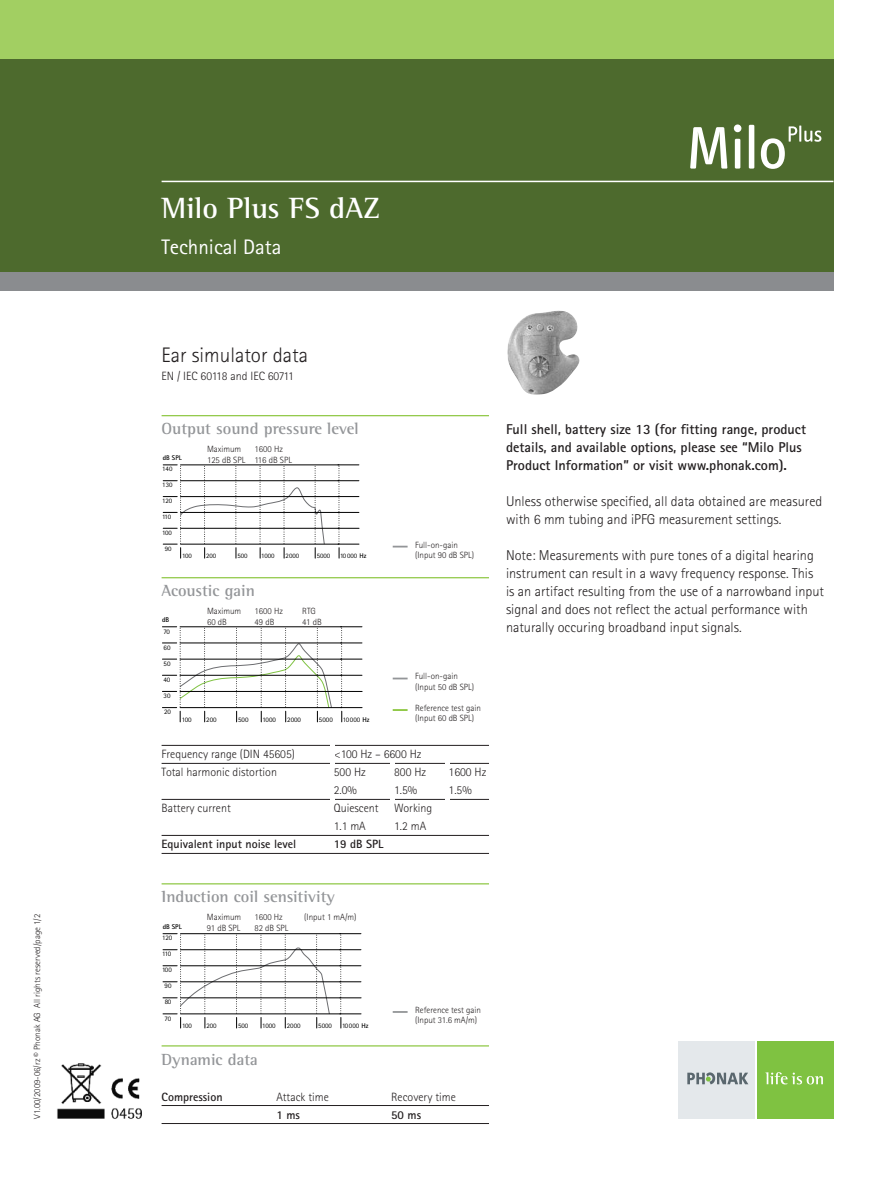
<style>
.page{position:relative;width:893px;height:1191px;background:#fff}
.page>*{position:absolute;margin:0;border:0;box-sizing:border-box;transform-origin:0 0}
.t1{font:700 30px "Rotis Semi Serif";color:#fff}
.t2{font:300 21px "Rotis Sans Serif";color:#231f20}
.t3{font:21px "Rotis Sans Serif";color:#fff}
.t4{font:700 16.5px "Rotis Semi Serif";color:#939598}
.t5{font:300 14.25px/18px "Rotis Sans Serif";color:#231f20}
.t6{font:700 14.25px/18px "Rotis Sans Serif";color:#231f20}
.t7{font:300 12px/18px "Rotis Sans Serif";color:#231f20}
.t8{font:700 12px "Rotis Sans Serif";color:#231f20}
.t9{font:300 9px/10.5px "Rotis Sans Serif";color:#231f20}
.t10{font:6.9px "Rotis Sans Serif";color:#000}
.t11{font:700 6.9px "Rotis Sans Serif";color:#000}
.t12{font:6.75px "Rotis Sans Serif";color:#000}
.t13{font:700 6.75px "Rotis Sans Serif";color:#000}
.s1{font-weight:700}
</style>
<div class="page">
<img style="left:57px;top:1063px;width:85px;height:56px">
<hr style="left:180px;top:642px;width:162px;height:1px;background:#000">
<hr style="left:180px;top:659px;width:162px;height:1px;background:#000">
<hr style="left:180px;top:675px;width:162px;height:1px;background:#000">
<hr style="left:180px;top:691px;width:162px;height:1px;background:#000">
<hr style="left:180px;top:707px;width:162px;height:1px;background:#000">
<hr style="left:180px;top:626px;width:162px;height:1px;background:#000">
<svg style="left:341px;top:626px;width:21px;height:96px"></svg>
<svg style="left:162px;top:626px;width:170px;height:96px"></svg>
<div style="left:0;top:0;width:833px;height:272px;background:#a2cf62"></div>
<div style="left:757px;top:1041px;width:76px;height:77px;background:#7fc241"></div>
<svg style="left:765px;top:1072px;width:58px;height:12px"></svg>
<div style="left:678px;top:1041px;width:77px;height:77px;background:#e4e8eb"></div>
<svg style="left:687px;top:1072px;width:61px;height:12px"></svg>
<div style="left:0;top:272px;width:833px;height:18px;background:#8a8c8f"></div>
<div style="left:0;top:60px;width:833px;height:212px;background:#4d6a2d"></div>
<img style="left:507px;top:310px;width:72px;height:84px">
<hr style="left:162px;top:181px;width:671px;height:1px;background:#fff">
<hr style="left:162px;top:415px;width:327px;height:1px;background:#8bc63e">
<svg style="left:393px;top:546px;width:15px;height:1px"></svg>
<hr style="left:162px;top:577px;width:327px;height:1px;background:#8bc63e">
<svg style="left:393px;top:709px;width:15px;height:2px"></svg>
<svg style="left:393px;top:677px;width:15px;height:2px"></svg>
<hr style="left:162px;top:745px;width:327px;height:1px;background:#231f20">
<hr style="left:162px;top:763px;width:327px;height:1px;background:#231f20">
<hr style="left:162px;top:799px;width:327px;height:1px;background:#231f20">
<hr style="left:162px;top:835px;width:327px;height:1px;background:#231f20">
<hr style="left:162px;top:853px;width:327px;height:1px;background:#231f20">
<hr style="left:330px;top:742px;width:4px;height:91px;background:#fff">
<hr style="left:390px;top:761px;width:4px;height:72px;background:#fff">
<div style="left:445px;top:761px;width:5px;height:72px;background:#fff"></div>
<hr style="left:162px;top:1045px;width:327px;height:1px;background:#8bc63e">
<hr style="left:162px;top:1105px;width:327px;height:1px;background:#231f20">
<hr style="left:162px;top:1123px;width:327px;height:1px;background:#231f20">
<hr style="left:180px;top:480px;width:159px;height:1px;background:#000">
<hr style="left:180px;top:496px;width:159px;height:1px;background:#000">
<hr style="left:180px;top:512px;width:159px;height:1px;background:#000">
<hr style="left:180px;top:528px;width:159px;height:1px;background:#000">
<hr style="left:181px;top:544px;width:158px;height:1px;background:#000">
<hr style="left:180px;top:464px;width:159px;height:1px;background:#000">
<svg style="left:338px;top:464px;width:21px;height:94px"></svg>
<svg style="left:163px;top:464px;width:162px;height:94px"></svg>
<hr style="left:180px;top:949px;width:161px;height:1px;background:#000">
<hr style="left:180px;top:965px;width:161px;height:1px;background:#000">
<hr style="left:180px;top:981px;width:161px;height:1px;background:#000">
<hr style="left:180px;top:997px;width:161px;height:1px;background:#000">
<hr style="left:181px;top:1013px;width:160px;height:1px;background:#000">
<hr style="left:180px;top:933px;width:161px;height:1px;background:#000">
<svg style="left:340px;top:933px;width:21px;height:95px"></svg>
<svg style="left:163px;top:933px;width:167px;height:95px"></svg>
<hr style="left:162px;top:883px;width:327px;height:1px;background:#8bc63e">
<svg style="left:393px;top:1011px;width:15px;height:1px"></svg>
<svg style="left:690px;top:127px;width:37px;height:42px"></svg>
<svg style="left:734px;top:124px;width:7px;height:45px"></svg>
<div style="left:749px;top:125px;width:5px;height:44px;background:#fff"></div>
<svg style="left:761px;top:126px;width:60px;height:43px"></svg>
<p class="t9" style="left:33px;top:1118px;width:206px;rotate:-90deg">V1.00/2009-06/rz © Phonak AG All rights reserved/page 1/2</p>
<h1 class="t1" style="left:162px;top:198px;width:220px">Milo Plus FS dAZ</h1>
<h2 class="t3" style="left:162px;top:240px;width:121px">Technical Data</h2>
<h2 class="t2" style="left:162px;top:348px;width:148px">Ear simulator data</h2>
<p class="t7" style="left:162px;top:368px;width:134px">EN / IEC 60118 and IEC 60711</p>
<p class="t4" style="left:162px;top:423px;width:199px">Output sound pressure level</p>
<p class="t13" style="left:163px;top:456px;width:20px">dB SPL</p>
<p class="t12" style="left:162px;top:482px;width:12px">130</p>
<p class="t12" style="left:162px;top:498px;width:11px">120</p>
<p class="t12" style="left:162px;top:467px;width:12px">140</p>
<p class="t12" style="left:162px;top:514px;width:11px">110</p>
<p class="t12" style="left:162px;top:530px;width:11px">100</p>
<p class="t12" style="left:165px;top:546px;width:8px">90</p>
<p class="t9" style="left:207px;top:445px;width:36px">Maximum</p>
<p class="t9" style="left:207px;top:445px;width:86px;text-indent:48px">1600 Hz<br>125 dB SPL 116 dB SPL</p>
<p class="t12" style="left:182px;top:554px;width:11px">100</p>
<p class="t12" style="left:206px;top:554px;width:12px">200</p>
<p class="t12" style="left:237px;top:554px;width:12px">500</p>
<p class="t12" style="left:261px;top:554px;width:15px">1000</p>
<p class="t12" style="left:286px;top:554px;width:15px">2000</p>
<p class="t12" style="left:317px;top:554px;width:15px">5000</p>
<p class="t12" style="left:340px;top:554px;width:28px">10000 <span class="s1">Hz</span></p>
<p class="t4" style="left:162px;top:585px;width:95px">Acoustic gain</p>
<p class="t9" style="left:207px;top:607px;width:36px">Maximum</p>
<p class="t9" style="left:255px;top:607px;width:30px">1600 Hz</p>
<p class="t9" style="left:302px;top:607px;width:15px">RTG</p>
<p class="t9" style="left:207px;top:617px;width:21px">60 dB</p>
<p class="t9" style="left:255px;top:617px;width:21px">49 dB</p>
<p class="t9" style="left:302px;top:617px;width:21px">41 dB</p>
<p class="t11" style="left:162px;top:617px;width:9px">dB</p>
<p class="t10" style="left:164px;top:645px;width:8px">60</p>
<p class="t10" style="left:164px;top:661px;width:8px">50</p>
<p class="t10" style="left:163px;top:629px;width:8px">70</p>
<p class="t10" style="left:163px;top:677px;width:8px">40</p>
<p class="t10" style="left:164px;top:693px;width:8px">30</p>
<p class="t10" style="left:164px;top:709px;width:8px">20</p>
<p class="t10" style="left:182px;top:717px;width:11px">100</p>
<p class="t10" style="left:206px;top:717px;width:12px">200</p>
<p class="t10" style="left:238px;top:717px;width:12px">500</p>
<p class="t10" style="left:262px;top:717px;width:15px">1000</p>
<p class="t10" style="left:287px;top:717px;width:15px">2000</p>
<p class="t10" style="left:319px;top:717px;width:15px">5000</p>
<p class="t10" style="left:343px;top:717px;width:28px">10000 <span class="s1">Hz</span></p>
<p class="t9" style="left:415px;top:540px;width:61px">Full-on-gain (Input 90 dB SPL)</p>
<p class="t9" style="left:415px;top:672px;width:61px">Full-on-gain (Input 50 dB SPL)</p>
<p class="t9" style="left:415px;top:703px;width:67px">Reference test gain (Input 60 dB SPL)</p>
<p class="t7" style="left:162px;top:746px;width:135px">Frequency range (DIN 45605)<br>Total harmonic distortion</p>
<p class="t7" style="left:162px;top:800px;width:71px">Battery current</p>
<p class="t8" style="left:162px;top:840px;width:136px">Equivalent input noise level</p>
<p class="t7" style="left:394px;top:746px;width:40px;text-indent:-60px">&lt;100 Hz – 6600 Hz<br>800 Hz<br>1.5%<br>Working<br>1.2 mA</p>
<p class="t7" style="left:334px;top:764px;width:46px">500 Hz<br>2.0%<br>Quiescent<br>1.1 mA</p>
<p class="t8" style="left:334px;top:840px;width:51px">19 dB SPL</p>
<p class="t4" style="left:162px;top:891px;width:175px">Induction coil sensitivity</p>
<p class="t11" style="left:163px;top:924px;width:21px">dB SPL</p>
<p class="t10" style="left:162px;top:951px;width:11px">110</p>
<p class="t10" style="left:162px;top:967px;width:11px">100</p>
<p class="t10" style="left:162px;top:935px;width:12px">120</p>
<p class="t9" style="left:207px;top:913px;width:36px">Maximum</p>
<p class="t9" style="left:254px;top:913px;width:30px">1600 Hz</p>
<p class="t9" style="left:304px;top:913px;width:54px">(Input 1 mA/m)</p>
<p class="t9" style="left:207px;top:923px;width:35px">91 dB SPL</p>
<p class="t9" style="left:254px;top:923px;width:35px">82 dB SPL</p>
<p class="t7" style="left:449px;top:764px;width:39px">1600 Hz<br>1.5%</p>
<p class="t10" style="left:165px;top:983px;width:8px">90</p>
<p class="t10" style="left:165px;top:999px;width:8px">80</p>
<p class="t10" style="left:165px;top:1015px;width:8px">70</p>
<p class="t10" style="left:182px;top:1023px;width:11px">100</p>
<p class="t10" style="left:206px;top:1023px;width:12px">200</p>
<p class="t10" style="left:238px;top:1023px;width:12px">500</p>
<p class="t10" style="left:262px;top:1023px;width:15px">1000</p>
<p class="t10" style="left:287px;top:1023px;width:15px">2000</p>
<p class="t10" style="left:318px;top:1023px;width:15px">5000</p>
<p class="t10" style="left:342px;top:1023px;width:28px">10000 <span class="s1">Hz</span></p>
<p class="t4" style="left:162px;top:1053px;width:98px">Dynamic data</p>
<p class="t8" style="left:162px;top:1092px;width:63px">Compression</p>
<p class="t7" style="left:276px;top:1088px;width:54px">Attack time</p>
<p class="t8" style="left:276px;top:1110px;width:25px">1 ms</p>
<p class="t9" style="left:415px;top:1005px;width:67px">Reference test gain (Input 31.6 mA/m)</p>
<p class="t7" style="left:391px;top:1088px;width:66px">Recovery time</p>
<p class="t8" style="left:391px;top:1110px;width:31px">50 ms</p>
<p class="t6" style="left:506px;top:422px;width:301px">Full shell, battery size 13 (for fitting range, product details, and available options, please see “Milo Plus<br>Product Information” or visit www.phonak.com).</p>
<p class="t5" style="left:506px;top:494px;width:318px">Unless otherwise specified, all data obtained are measured with 6 mm tubing and iPFG measurement settings.</p>
<p class="t5" style="left:506px;top:548px;width:319px">Note: Measurements with pure tones of a digital hearing instrument can result in a wavy frequency response. This is an artifact resulting from the use of a narrowband input signal and does not reflect the actual performance with naturally occuring broadband input signals.</p>
</div>
